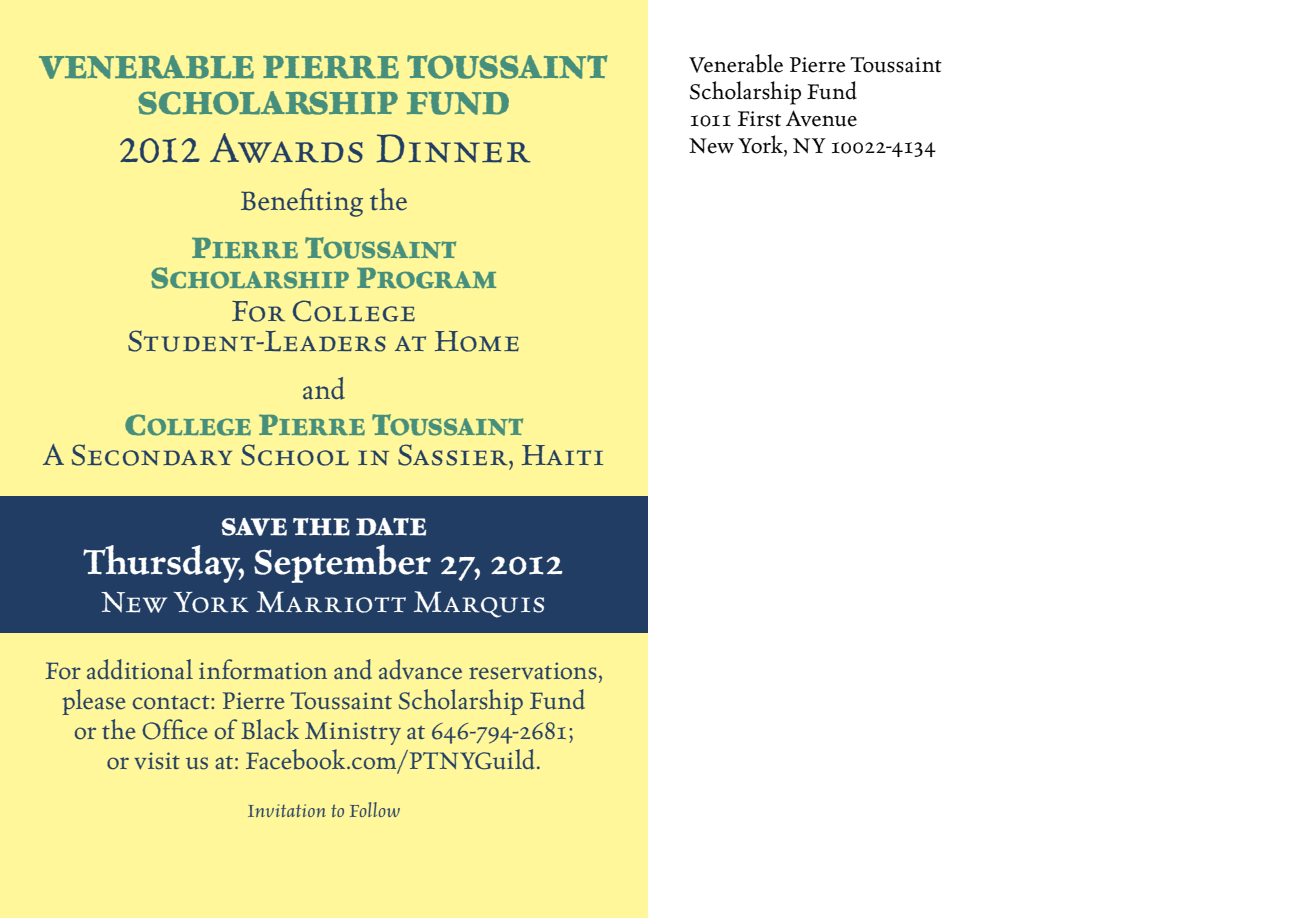
<style>
.page{position:relative;width:1296px;height:918px;background:#fff}
.page>*{position:absolute;margin:0;border:0;box-sizing:border-box;transform-origin:0 0}
.t1{font:45px "Celestia Antiqua SC";color:#213d63}
.t2{font:600 39px "Celestia Antiqua";letter-spacing:-.01em;color:#fff}
.t3{font:700 36px/36px "Celestia Antiqua";letter-spacing:-.005em;color:#478f7d;text-align:center}
.t4{font:33px/30px "Celestia Antiqua SC";letter-spacing:-.005em;color:#213d63;text-align:center}
.t5{font:33px "Celestia Antiqua SC";letter-spacing:.02em;color:#fff}
.t6{font:30px "Celestia Antiqua";color:#213d63}
.t7{font:27px/30px "Celestia Antiqua";letter-spacing:.005em;color:#213d63;text-align:center}
.t8{font:700 27px "Celestia Antiqua";color:#fff}
.t9{font:26.4px/30px "Celestia Antiqua Bold SC800";color:#478f7d;text-align:center}
.t10{font:24px/27px "Celestia Antiqua";color:#000}
.t11{font:italic 21px "Celestia Antiqua";letter-spacing:.02em;color:#213d63}
.s1{font-family:"Celestia Antiqua";font-size:54px}
.s2{font-size:33px}
</style>
<div class="page">
<div style="left:0;top:0;width:648px;height:918px;background:#fff799"></div>
<div style="left:0;top:496px;width:648px;height:137px;background:#213d63"></div>
<h3 class="t3" style="left:40px;top:49px;width:569px">VENERABLE PIERRE TOUSSAINT<br>SCHOLARSHIP FUND</h3>
<h1 class="t1" style="left:117px;top:125px;width:415px"><span class="s1">2012</span> Awards Dinner</h1>
<p class="t6" style="left:240px;top:185px;width:170px">Benefiting the</p>
<p class="t9" style="left:150px;top:235px;width:349px"><span class="s2">P</span>IERRE <span class="s2">T</span>OUSSAINT<br><span class="s2">S</span>CHOLARSHIP <span class="s2">P</span>ROGRAM</p>
<p class="t4" style="left:127px;top:297px;width:395px">For College<br>Student-Leaders at Home</p>
<p class="t6" style="left:302px;top:374px;width:45px">and</p>
<p class="t9" style="left:124px;top:412px;width:400px"><span class="s2">C</span>OLLEGE <span class="s2">P</span>IERRE <span class="s2">T</span>OUSSAINT</p>
<p class="t4" style="left:43px;top:441px;width:563px">A Secondary School in Sassier, Haiti</p>
<p class="t8" style="left:221px;top:512px;width:207px">SAVE THE DATE</p>
<h2 class="t2" style="left:84px;top:542px;width:482px">Thursday, September 27, 2012</h2>
<p class="t5" style="left:101px;top:585px;width:447px">New York Marriott Marquis</p>
<p class="t7" style="left:45px;top:656px;width:560px">For additional information and advance reservations, please contact: Pierre Toussaint Scholarship Fund<br>or the Office of Black Ministry at 646-794-2681;<br>or visit us at: Facebook.com/PTNYGuild.</p>
<p class="t11" style="left:248px;top:799px;width:154px">Invitation to Follow</p>
<p class="t10" style="left:689px;top:52px;width:254px">Venerable Pierre Toussaint<br>Scholarship Fund<br>1011 First Avenue<br>New York, NY 10022-4134</p>
</div>
